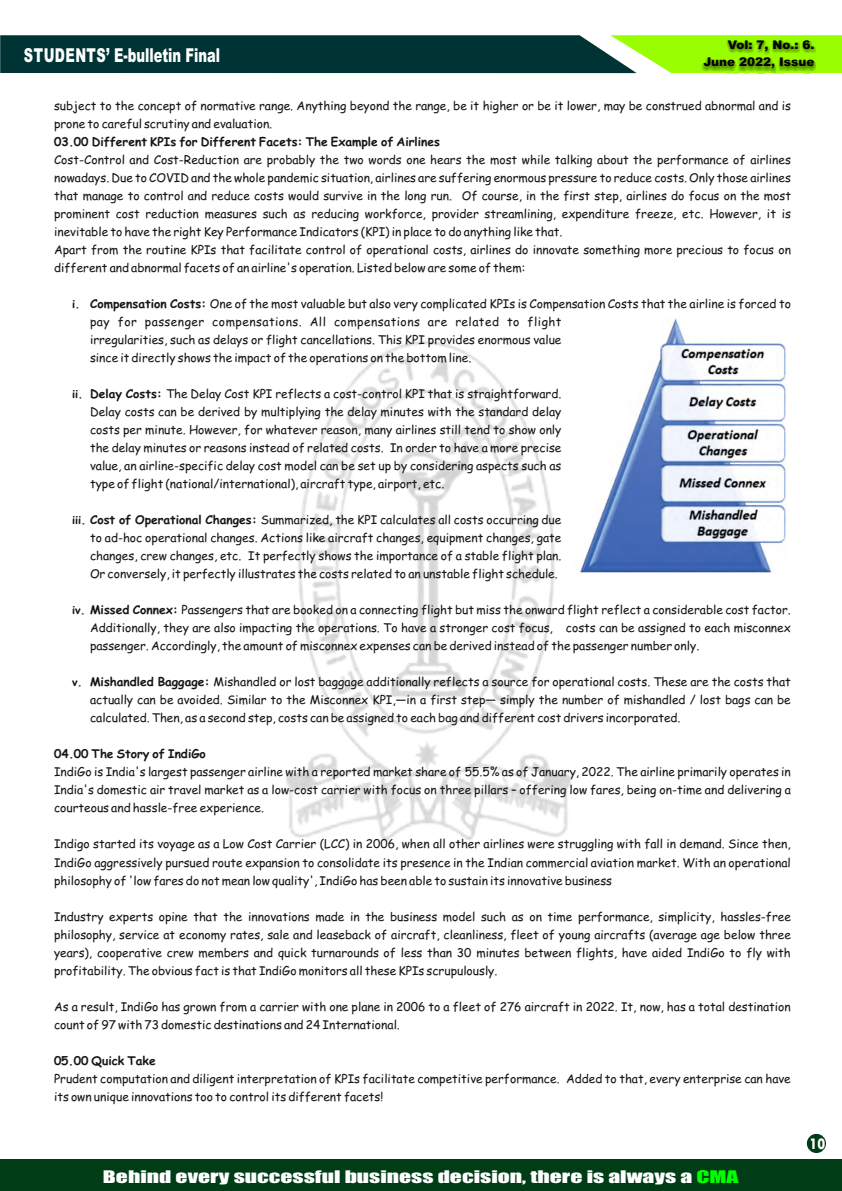
<style>
.page{position:relative;width:842px;height:1191px;background:#fff}
.page>*{position:absolute;margin:0;border:0;box-sizing:border-box;transform-origin:0 0}
.t1{font:900 19.2px "Arial";color:#fff;scale:.68 1}
.t2{font:16px "Impact";color:#fff;scale:1.48 1}
.t3{font:800 condensed 16px "Tw Cen";color:#fff}
.t4{font:12px/18px "Comic Sans MS";color:#151616;text-align:justify}
.t5{font:700 12px "Comic Sans MS";color:#151616}
.t6{font:900 12px/16.9px "Arial";color:#000;text-align:right}
.s1{font-weight:700;font-size:11px}
.s2{font-weight:700}
.s3{color:#0f0}
</style>
<div class="page">
<svg style="left:0;top:35px;width:842px;height:38px;background:#225936"></svg>
<div style="left:0;top:1158px;width:842px;height:33px;background:#003d17"></div>
<div style="left:807px;top:1133px;width:19px;height:20px;background:#003d17;border-radius:50%"></div>
<img style="left:286px;top:341px;width:285px;height:500px">
<img style="left:567px;top:318px;width:219px;height:255px">
<div style="left:701px;top:41px;width:115px;height:32px;background:#000;opacity:.49"></div>
<h1 class="t1" style="left:24px;top:48px;width:290px">STUDENTS’ E-bulletin Final</h1>
<p class="t6" style="left:703px;top:38px;width:113px">Vol: 7, No.: 6.<br>June 2022, Issue</p>
<p class="t4" style="left:54px;top:98px;width:738px">subject to the concept of normative range. Anything beyond the range, be it higher or be it lower, may be construed abnormal and is prone to careful scrutiny and evaluation.</p>
<p class="t5" style="left:54px;top:137px;width:387px">03.00 Different KPIs for Different Facets: The Example of Airlines</p>
<p class="t4" style="left:54px;top:152px;width:738px;text-align:left">Cost-Control and Cost-Reduction are probably the two words one hears the most while talking about the performance of airlines nowadays. Due to COVID and the whole pandemic situation, airlines are suffering enormous pressure to reduce costs. Only those airlines that manage to control and reduce costs would survive in the long run. Of course, in the first step, airlines do focus on the most prominent cost reduction measures such as reducing workforce, provider streamlining, expenditure freeze, etc. However, it is inevitable to have the right Key Performance Indicators (KPI) in place to do anything like that.<br>Apart from the routine KPIs that facilitate control of operational costs, airlines do innovate something more precious to focus on different and abnormal facets of an airline's operation. Listed below are some of them:</p>
<p class="t4" style="left:90px;top:296px;width:702px;text-align:left;text-indent:-18px"><span class="s1">i.</span> <span class="s2">Compensation Costs:</span> One of the most valuable but also very complicated KPIs is Compensation Costs that the airline is forced to pay for passenger compensations. All compensations are related to flight<br>irregularities, such as delays or flight cancellations. This KPI provides enormous value<br>since it directly shows the impact of the operations on the bottom line.</p>
<p class="t4" style="left:90px;top:386px;width:473px;text-indent:-18px"><span class="s1">ii.</span> <span class="s2">Delay Costs:</span> The Delay Cost KPI reflects a cost-control KPI that is straightforward.<br>Delay costs can be derived by multiplying the delay minutes with the standard delay costs per minute. However, for whatever reason, many airlines still tend to show only the delay minutes or reasons instead of related costs. In order to have a more precise value, an airline-specific delay cost model can be set up by considering aspects such as type of flight (national/international), aircraft type, airport, etc.</p>
<p class="t4" style="left:90px;top:512px;width:473px;text-indent:-18px"><span class="s1">iii.</span> <span class="s2">Cost of Operational Changes:</span> Summarized, the KPI calculates all costs occurring due to ad-hoc operational changes. Actions like aircraft changes, equipment changes, gate changes, crew changes, etc. It perfectly shows the importance of a stable flight plan.<br>Or conversely, it perfectly illustrates the costs related to an unstable flight schedule.</p>
<p class="t4" style="left:90px;top:602px;width:702px;text-indent:-18px"><span class="s1">iv.</span> <span class="s2">Missed Connex:</span> Passengers that are booked on a connecting flight but miss the onward flight reflect a considerable cost factor.<br>Additionally, they are also impacting the operations. To have a stronger cost focus, costs can be assigned to each misconnex passenger. Accordingly, the amount of misconnex expenses can be derived instead of the passenger number only.</p>
<p class="t4" style="left:90px;top:674px;width:702px;text-indent:-18px"><span class="s1">v.</span> <span class="s2">Mishandled Baggage:</span> Mishandled or lost baggage additionally reflects a source for operational costs. These are the costs that actually can be avoided. Similar to the Misconnex KPI,—in a first step— simply the number of mishandled / lost bags can be calculated. Then, as a second step, costs can be assigned to each bag and different cost drivers incorporated.</p>
<p class="t5" style="left:54px;top:749px;width:153px">04.00 The Story of IndiGo</p>
<p class="t4" style="left:54px;top:764px;width:738px">IndiGo is India's largest passenger airline with a reported market share of 55.5% as of January, 2022. The airline primarily operates in India's domestic air travel market as a low-cost carrier with focus on three pillars – offering low fares, being on-time and delivering a courteous and hassle-free experience.</p>
<p class="t4" style="left:54px;top:836px;width:738px">Indigo started its voyage as a Low Cost Carrier (LCC) in 2006, when all other airlines were struggling with fall in demand. Since then, IndiGo aggressively pursued route expansion to consolidate its presence in the Indian commercial aviation market. With an operational philosophy of 'low fares do not mean low quality', IndiGo has been able to sustain its innovative business</p>
<p class="t4" style="left:54px;top:908px;width:738px">Industry experts opine that the innovations made in the business model such as on time performance, simplicity, hassles-free philosophy, service at economy rates, sale and leaseback of aircraft, cleanliness, fleet of young aircrafts (average age below three years), cooperative crew members and quick turnarounds of less than 30 minutes between flights, have aided IndiGo to fly with profitability. The obvious fact is that IndiGo monitors all these KPIs scrupulously.</p>
<p class="t4" style="left:54px;top:998px;width:738px">As a result, IndiGo has grown from a carrier with one plane in 2006 to a fleet of 276 aircraft in 2022. It, now, has a total destination count of 97 with 73 domestic destinations and 24 International.</p>
<p class="t5" style="left:54px;top:1055px;width:103px">05.00 Quick Take</p>
<p class="t4" style="left:54px;top:1070px;width:738px">Prudent computation and diligent interpretation of KPIs facilitate competitive performance. Added to that, every enterprise can have its own unique innovations too to control its different facets!</p>
<h2 class="t2" style="left:103px;top:1170px;width:431px">Behind every successful business decision, there is always a <span class="s3">CMA</span></h2>
<h2 class="t3" style="left:809px;top:1137px;width:17px">10</h2>
</div>
